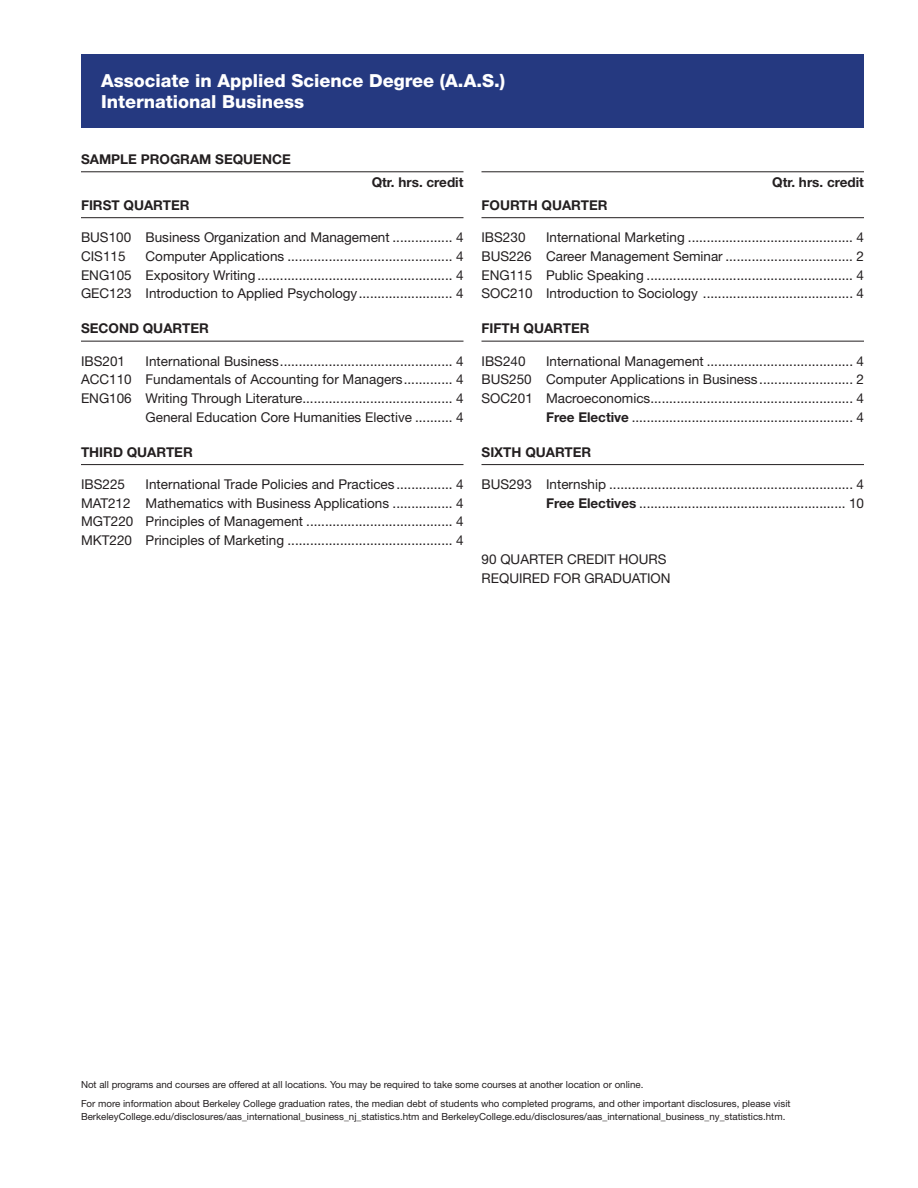
<style>
.page{position:relative;width:918px;height:1188px;background:#fff}
.page>*{position:absolute;margin:0;border:0;box-sizing:border-box;transform-origin:0 0}
.t1{font:800 18px/21px "Helvetica Neue";color:#fff}
.t2{font:13.5px/18.8px "Helvetica Neue";color:#231f20;text-align:justify}
.t3{font:700 13.5px "Helvetica Neue";color:#231f20}
.t4{font:9.75px/19.5px "Helvetica Neue";color:#231f20}
.s1{font-weight:700}
</style>
<div class="page">
<div style="left:81px;top:54px;width:783px;height:73px;background:#253980"></div>
<hr style="left:81px;top:171px;width:383px;height:1px;background:#231f20">
<hr style="left:81px;top:217px;width:383px;height:1px;background:#231f20">
<hr style="left:81px;top:341px;width:383px;height:1px;background:#231f20">
<hr style="left:81px;top:464px;width:383px;height:1px;background:#231f20">
<hr style="left:482px;top:171px;width:382px;height:1px;background:#231f20">
<hr style="left:482px;top:217px;width:382px;height:1px;background:#231f20">
<hr style="left:482px;top:341px;width:382px;height:1px;background:#231f20">
<hr style="left:482px;top:464px;width:382px;height:1px;background:#231f20">
<h1 class="t1" style="left:101px;top:70px;width:405px">Associate in Applied Science Degree (A.A.S.)<br>International Business</h1>
<p class="t3" style="left:81px;top:151px;width:211px">SAMPLE PROGRAM SEQUENCE</p>
<p class="t3" style="left:372px;top:174px;width:93px">Qtr. hrs. credit</p>
<p class="t3" style="left:81px;top:197px;width:110px">FIRST QUARTER</p>
<p class="t2" style="left:81px;top:228px;width:384px">BUS100 Business Organization and Management ................ 4<br>CIS115</p>
<p class="t2" style="left:81px;top:246px;width:384px;text-indent:64px">Computer Applications ............................................ 4<br>ENG105 Expository Writing.................................................... 4<br>GEC123 Introduction to Applied Psychology......................... 4</p>
<p class="t3" style="left:81px;top:320px;width:129px">SECOND QUARTER</p>
<p class="t2" style="left:81px;top:351px;width:46px">IBS201</p>
<p class="t2" style="left:81px;top:351px;width:384px;text-align:right">International Business.............................................. 4<br>ACC110 Fundamentals of Accounting for Managers............. 4<br>ENG106 Writing Through Literature........................................ 4<br>General Education Core Humanities Elective .......... 4</p>
<p class="t3" style="left:81px;top:444px;width:113px">THIRD QUARTER</p>
<p class="t2" style="left:81px;top:475px;width:46px">IBS225</p>
<p class="t2" style="left:81px;top:475px;width:384px;text-indent:64px">International Trade Policies and Practices ............... 4<br>MAT212 Mathematics with Business Applications ................ 4<br>MGT220 Principles of Management ....................................... 4<br>MKT220 Principles of Marketing ............................................ 4</p>
<p class="t3" style="left:772px;top:174px;width:93px">Qtr. hrs. credit</p>
<p class="t3" style="left:482px;top:197px;width:128px">FOURTH QUARTER</p>
<p class="t2" style="left:482px;top:228px;width:46px">IBS230</p>
<p class="t2" style="left:482px;top:228px;width:384px;text-indent:64px">International Marketing ............................................ 4<br>BUS226 Career Management Seminar .................................. 2<br>ENG115 Public Speaking ....................................................... 4<br>SOC210 Introduction to Sociology ........................................ 4</p>
<p class="t3" style="left:482px;top:320px;width:110px">FIFTH QUARTER</p>
<p class="t2" style="left:482px;top:351px;width:46px">IBS240</p>
<p class="t2" style="left:482px;top:351px;width:384px;text-align:right">International Management ....................................... 4<br>BUS250 Computer Applications in Business......................... 2<br>SOC201 Macroeconomics...................................................... 4<br><span class="s1">Free Elective</span> ........................................................... 4</p>
<p class="t3" style="left:482px;top:444px;width:111px">SIXTH QUARTER</p>
<p class="t2" style="left:482px;top:475px;width:384px;text-align:right">BUS293 Internship ................................................................. 4<br><span class="s1">Free Electives</span> ....................................................... 10</p>
<p class="t2" style="left:482px;top:550px;width:191px">90 QUARTER CREDIT HOURS<br>REQUIRED FOR GRADUATION</p>
<p class="t4" style="left:81px;top:1074px;width:711px">Not all programs and courses are offered at all locations. You may be required to take some courses at another location or online.<br>For more information about Berkeley College graduation rates, the median debt of students who completed programs, and other important disclosures, please visit</p>
<p class="t4" style="left:81px;top:1107px;width:706px">BerkeleyCollege.edu/disclosures/aas_international_business_nj_statistics.htm and BerkeleyCollege.edu/disclosures/aas_international_business_ny_statistics.htm.</p>
</div>
